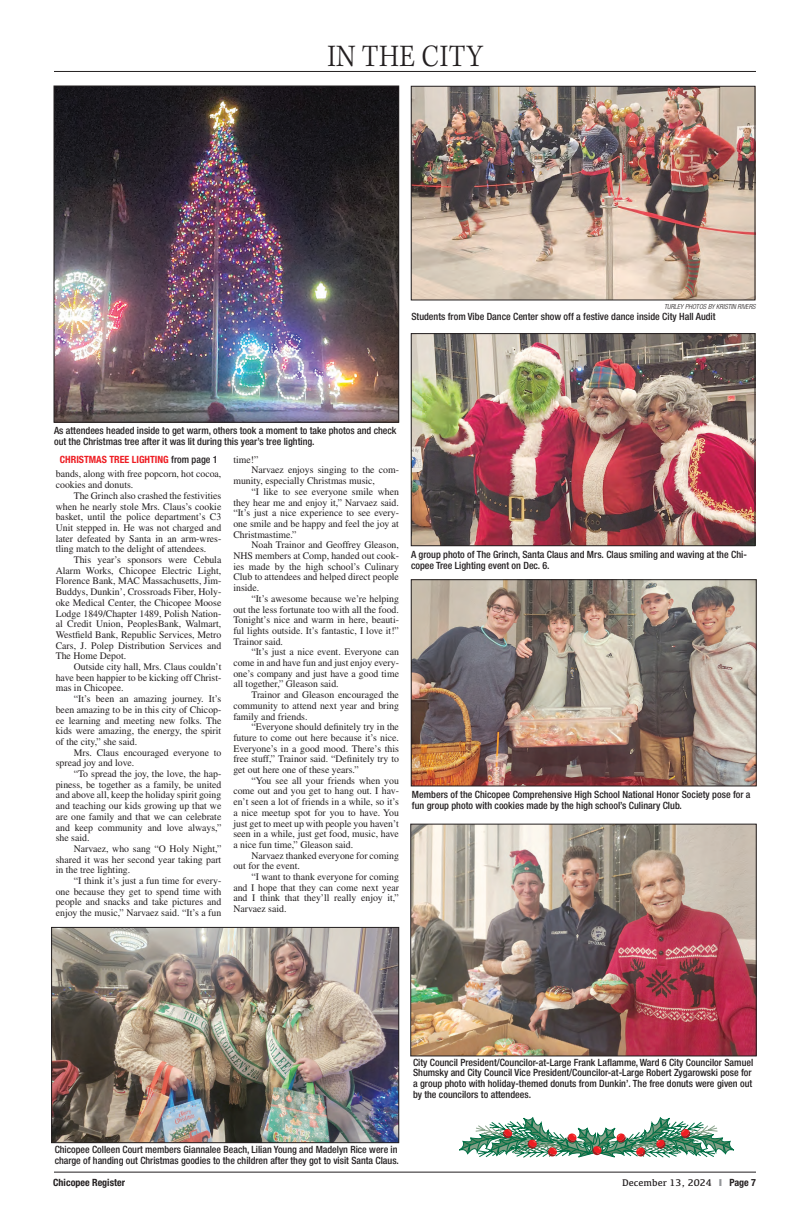
<style>
.page{position:relative;width:810px;height:1224px;background:#fff}
.page>*{position:absolute;margin:0;border:0;box-sizing:border-box;transform-origin:0 0}
.t1{font:300 32px "Kepler Std";letter-spacing:.015em;color:#231f20;scale:.9 1}
.CRBodyTxt_Times{font:10px/10.7px "Times LT Std";color:#231f20;text-align:justify}
.CRCutline{font:500 condensed 10px/10.7px "Helvetica Neue LT Std";color:#231f20}
.t2{font:700 condensed 10px "Helvetica Neue LT Std";color:#ee1d23}
.t3{font:10px "Kefa";color:#231f20}
.t4{font:700 condensed 10px "Helvetica Neue LT Std";color:#231f20}
.CRPhotoCredit{font:italic 300 condensed 7px "Helvetica Neue LT Std";color:#231f20}
.s1{font-weight:500;color:#231f20}
.s2{color:#939598}
.s3{font-family:"Helvetica Neue LT Std";font-weight:700;font-stretch:condensed}
</style>
<div class="page">
<hr style="left:54px;top:1172px;width:702px;height:1px;background:#231f20">
<hr style="left:54px;top:71px;width:702px;height:1px;background:#231f20">
<img style="left:413px;top:88px;width:340px;height:210px">
<div style="left:411px;top:86px;width:344px;height:214px;border:1px solid #231f20"></div>
<img style="left:413px;top:335px;width:340px;height:209px">
<div style="left:411px;top:333px;width:344px;height:213px;border:1px solid #231f20"></div>
<img style="left:53px;top:929px;width:344px;height:212px">
<div style="left:51px;top:927px;width:348px;height:216px;border:1px solid #231f20"></div>
<img style="left:413px;top:581px;width:341px;height:203px">
<div style="left:411px;top:579px;width:345px;height:207px;border:1px solid #231f20"></div>
<img style="left:56px;top:88px;width:341px;height:332px">
<div style="left:54px;top:86px;width:345px;height:336px;border:1px solid #231f20"></div>
<img style="left:412px;top:826px;width:342px;height:228px">
<div style="left:410px;top:824px;width:346px;height:232px;border:1px solid #231f20"></div>
<svg style="left:459px;top:1117px;width:275px;height:41px"></svg>
<p class="t1" style="left:327px;top:38px;width:174px">IN THE CITY</p>
<p class="CRPhotoCredit" style="left:664px;top:302px;width:93px">TURLEY PHOTOS BY KRISTIN RIVERS</p>
<p class="CRCutline" style="left:411px;top:311px;width:306px">Students from Vibe Dance Center show off a festive dance inside City Hall Audit</p>
<p class="CRCutline" style="left:54px;top:425px;width:344px">As attendees headed inside to get warm, others took a moment to take photos and check out the Christmas tree after it was lit during this year’s tree lighting.</p>
<p class="t2" style="left:60px;top:453px;width:159px">CHRISTMAS TREE LIGHTING <span class="s1">from page 1</span></p>
<p class="CRBodyTxt_Times" style="left:56px;top:469px;width:167px">bands, along with free popcorn, hot cocoa, cookies and donuts.</p>
<p class="CRBodyTxt_Times" style="left:56px;top:490px;width:167px;text-indent:18px">The Grinch also crashed the festivities when he nearly stole Mrs. Claus’s cookie basket, until the police department’s C3<br>Unit stepped in. He was not charged and later defeated by Santa in an arm-wres&shy;tling match to the delight of attendees.</p>
<p class="CRBodyTxt_Times" style="left:56px;top:554px;width:167px;text-indent:18px">This year’s sponsors were Cebula Alarm Works, Chicopee Electric Light, Florence Bank, MAC Massachusetts, Jim-Buddys, Dunkin’, Crossroads Fiber, Holy&shy;oke Medical Center, the Chicopee Moose Lodge 1849/Chapter 1489, Polish Nation&shy;al Credit Union, PeoplesBank, Walmart, Westfield Bank, Republic Services, Metro Cars, J. Polep Distribution Services and The Home Depot.</p>
<p class="CRBodyTxt_Times" style="left:56px;top:661px;width:167px;text-indent:18px">Outside city hall, Mrs. Claus couldn’t have been happier to be kicking off Christ&shy;mas in Chicopee.</p>
<p class="CRBodyTxt_Times" style="left:56px;top:693px;width:167px;text-indent:18px">“It’s been an amazing journey. It’s been amazing to be in this city of Chicop&shy;ee learning and meeting new folks. The kids were amazing, the energy, the spirit of the city,” she said.</p>
<p class="CRBodyTxt_Times" style="left:56px;top:747px;width:167px;text-indent:18px">Mrs. Claus encouraged everyone to spread joy and love.</p>
<p class="CRBodyTxt_Times" style="left:56px;top:768px;width:167px;text-indent:18px">“To spread the joy, the love, the hap&shy;piness, be together as a family, be united and above all, keep the holiday spirit going and teaching our kids growing up that we are one family and that we can celebrate and keep community and love always,” she said.</p>
<p class="CRBodyTxt_Times" style="left:56px;top:843px;width:167px;text-indent:18px">Narvaez, who sang “O Holy Night,” shared it was her second year taking part in the tree lighting.</p>
<p class="CRBodyTxt_Times" style="left:56px;top:875px;width:167px;text-indent:18px">“I think it’s just a fun time for every&shy;one because they get to spend time with people and snacks and take pictures and enjoy the music,” Narvaez said. “It’s a fun</p>
<p class="CRBodyTxt_Times" style="left:233px;top:454px;width:27px">time!”</p>
<p class="CRBodyTxt_Times" style="left:233px;top:465px;width:167px;text-indent:18px">Narvaez enjoys singing to the com&shy;munity, especially Christmas music,</p>
<p class="CRBodyTxt_Times" style="left:233px;top:486px;width:167px;text-indent:18px">“I like to see everyone smile when they hear me and enjoy it,” Narvaez said. “It’s just a nice experience to see every&shy;one smile and be happy and feel the joy at Christmastime.”</p>
<p class="CRBodyTxt_Times" style="left:233px;top:540px;width:167px;text-indent:18px">Noah Trainor and Geoffrey Gleason, NHS members at Comp, handed out cook&shy;ies made by the high school’s Culinary Club to attendees and helped direct people inside.</p>
<p class="CRBodyTxt_Times" style="left:233px;top:593px;width:167px;text-indent:18px">“It’s awesome because we’re helping out the less fortunate too with all the food.<br>Tonight’s nice and warm in here, beauti&shy;ful lights outside. It’s fantastic, I love it!” Trainor said.</p>
<p class="CRBodyTxt_Times" style="left:233px;top:647px;width:167px;text-indent:18px">“It’s just a nice event. Everyone can come in and have fun and just enjoy every&shy;one’s company and just have a good time all together,” Gleason said.</p>
<p class="CRBodyTxt_Times" style="left:233px;top:689px;width:167px;text-indent:18px">Trainor and Gleason encouraged the community to attend next year and bring family and friends.</p>
<p class="CRBodyTxt_Times" style="left:233px;top:722px;width:167px;text-indent:18px">“Everyone should definitely try in the future to come out here because it’s nice.<br>Everyone’s in a good mood. There’s this free stuff,” Trainor said. “Definitely try to get out here one of these years.”</p>
<p class="CRBodyTxt_Times" style="left:233px;top:775px;width:167px;text-indent:18px">“You see all your friends when you come out and you get to hang out. I hav&shy;en’t seen a lot of friends in a while, so it’s a nice meetup spot for you to have. You just get to meet up with people you haven’t seen in a while, just get food, music, have a nice fun time,” Gleason said.</p>
<p class="CRBodyTxt_Times" style="left:233px;top:850px;width:167px;text-indent:18px">Narvaez thanked everyone for coming out for the event.</p>
<p class="CRBodyTxt_Times" style="left:233px;top:871px;width:167px;text-indent:18px">“I want to thank everyone for coming and I hope that they can come next year and I think that they’ll really enjoy it,” Narvaez said.</p>
<p class="CRCutline" style="left:411px;top:549px;width:337px">A group photo of The Grinch, Santa Claus and Mrs. Claus smiling and waving at the Chi&shy;copee Tree Lighting event on Dec. 6.</p>
<p class="CRCutline" style="left:412px;top:789px;width:340px">Members of the Chicopee Comprehensive High School National Honor Society pose for a fun group photo with cookies made by the high school’s Culinary Club.</p>
<p class="CRCutline" style="left:413px;top:1057px;width:342px">City Council President/Councilor-at-Large Frank Laflamme, Ward 6 City Councilor Samuel Shumsky and City Council Vice President/Councilor-at-Large Robert Zygarowski pose for a group photo with holiday-themed donuts from Dunkin’. The free donuts were given out by the councilors to attendees.</p>
<p class="CRCutline" style="left:55px;top:1144px;width:346px">Chicopee Colleen Court members Giannalee Beach, Lilian Young and Madelyn Rice were in charge of handing out Christmas goodies to the children after they got to visit Santa Claus.</p>
<p class="t4" style="left:53px;top:1176px;width:73px">Chicopee Register</p>
<p class="t3" style="left:622px;top:1176px;width:135px">December 13, 2024 <span class="s2">❙</span> <span class="s3">Page 7</span></p>
</div>
